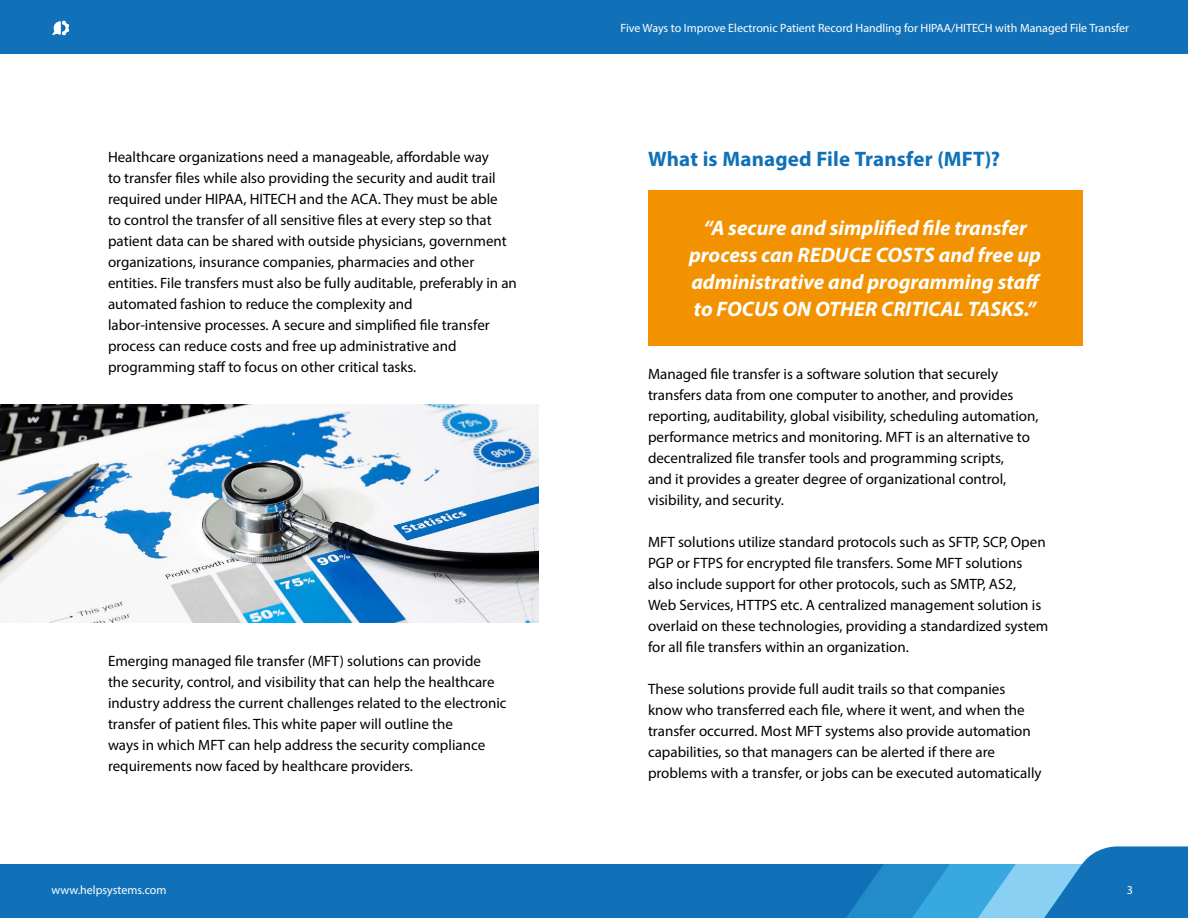
<style>
.page{position:relative;width:1188px;height:918px;background:#fff}
.page>*{position:absolute;margin:0;border:0;box-sizing:border-box;transform-origin:0 0}
.t1{font:italic 700 21px/27px "Myriad Pro";color:#fff;text-align:center}
.t2{font:700 21px "Myriad Pro";letter-spacing:.005em;color:#1171b8}
.t3{font:15px/21px "Myriad Pro";color:#000}
.t4{font:12px "Myriad Pro";color:#fff}
</style>
<div class="page">
<div style="left:0;top:864px;width:1188px;height:54px;background:#1171b8"></div>
<div style="left:0;top:0;width:1188px;height:54px;background:#1171b8"></div>
<svg style="left:846px;top:846px;width:342px;height:72px"></svg>
<svg style="left:52px;top:21px;width:17px;height:14px"></svg>
<div style="left:648px;top:190px;width:434px;height:156px;background:#f39200"></div>
<img style="left:0;top:404px;width:539px;height:219px">
<p class="t3" style="left:108px;top:146px;width:410px">Healthcare organizations need a manageable, affordable way<br>to transfer files while also providing the security and audit trail required under HIPAA, HITECH and the ACA. They must be able<br>to control the transfer of all sensitive files at every step so that patient data can be shared with outside physicians, government organizations, insurance companies, pharmacies and other entities. File transfers must also be fully auditable, preferably in an automated fashion to reduce the complexity and<br>labor-intensive processes. A secure and simplified file transfer process can reduce costs and free up administrative and programming staff to focus on other critical tasks.</p>
<p class="t3" style="left:108px;top:650px;width:400px">Emerging managed file transfer (MFT) solutions can provide<br>the security, control, and visibility that can help the healthcare industry address the current challenges related to the electronic transfer of patient files. This white paper will outline the<br>ways in which MFT can help address the security compliance requirements now faced by healthcare providers.</p>
<p class="t4" style="left:620px;top:20px;width:510px">Five Ways to Improve Electronic Patient Record Handling for HIPAA/HITECH with Managed File Transfer</p>
<h1 class="t2" style="left:648px;top:145px;width:354px">What is Managed File Transfer (MFT)?</h1>
<h1 class="t1" style="left:689px;top:214px;width:354px">“A secure and simplified file transfer process can REDUCE COSTS and free up administrative and programming staff to FOCUS ON OTHER CRITICAL TASKS.”</h1>
<p class="t3" style="left:648px;top:363px;width:392px">Managed file transfer is a software solution that securely transfers data from one computer to another, and provides reporting, auditability, global visibility, scheduling automation, performance metrics and monitoring. MFT is an alternative to decentralized file transfer tools and programming scripts,<br>and it provides a greater degree of organizational control, visibility, and security.</p>
<p class="t3" style="left:648px;top:531px;width:402px">MFT solutions utilize standard protocols such as SFTP, SCP, Open PGP or FTPS for encrypted file transfers. Some MFT solutions also include support for other protocols, such as SMTP, AS2,<br>Web Services, HTTPS etc. A centralized management solution is overlaid on these technologies, providing a standardized system for all file transfers within an organization.</p>
<p class="t3" style="left:648px;top:678px;width:395px">These solutions provide full audit trails so that companies know who transferred each file, where it went, and when the transfer occurred. Most MFT systems also provide automation capabilities, so that managers can be alerted if there are problems with a transfer, or jobs can be executed automatically</p>
<p class="t4" style="left:51px;top:883px;width:117px">www.helpsystems.com</p>
<p class="t4" style="left:1127px;top:883px;width:8px">3</p>
</div>
